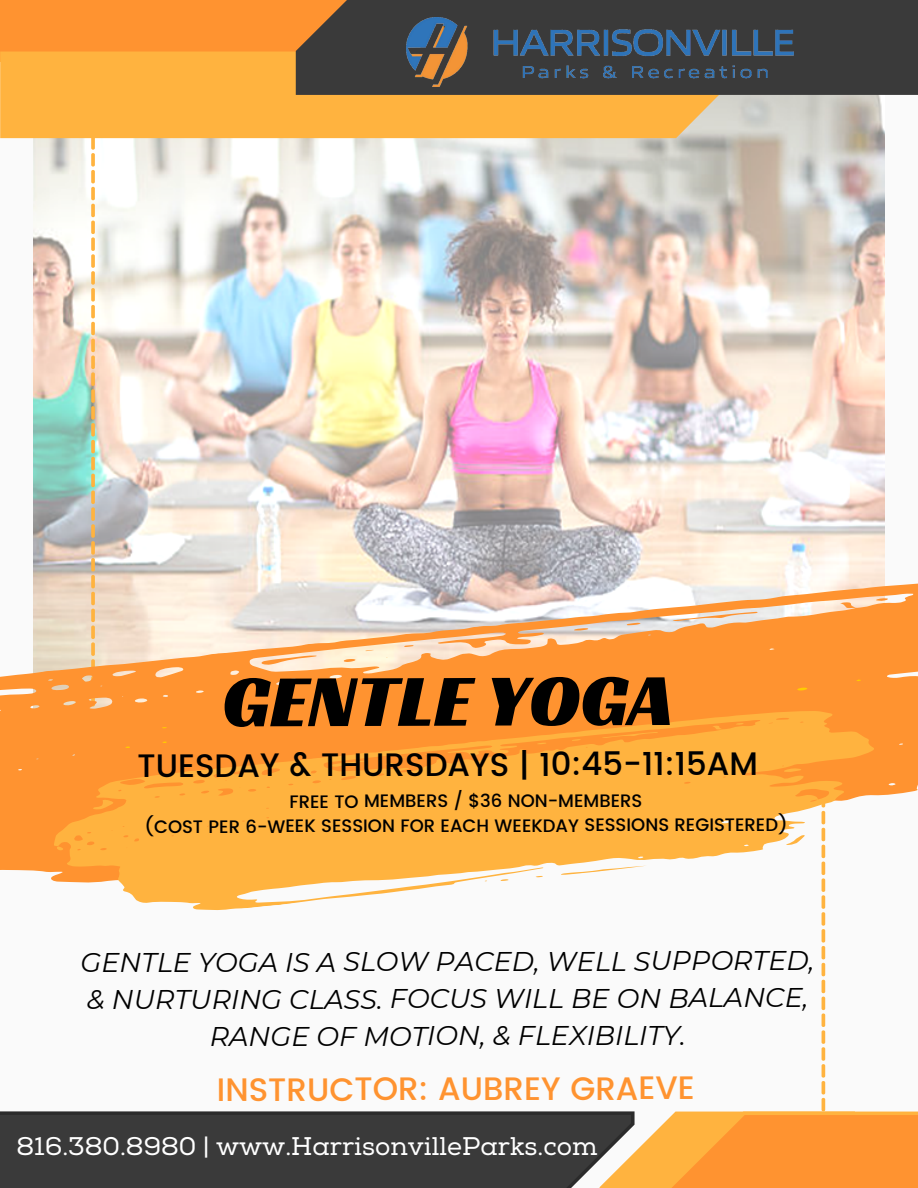
<style>
.page{position:relative;width:918px;height:1188px;background:#fafafa}
.page>*{position:absolute;margin:0;border:0;box-sizing:border-box;transform-origin:0 0}
.t1{font:75px "Racing Sans One";color:#000}
.t2{font:500 32.4px "Poppins";letter-spacing:-.005em;color:#000}
.t3{font:500 32.4px "Poppins";letter-spacing:-.005em;color:#ff9330}
.t4{font:italic 27px/37px "Montserrat";letter-spacing:-.005em;color:#000;text-align:center}
.t5{font:25.5px "Nexa Slab";color:#fff}
.t6{font:500 18px "Poppins";letter-spacing:-.005em;color:#000}
</style>
<div class="page">
<img style="left:33px;top:95px;width:852px;height:469px">
<svg style="left:91px;top:138px;width:4px;height:426px;background:#f2c06c"></svg>
<div style="left:0;top:0;width:911px;height:62px;background:#ff9330"></div>
<div style="left:0;top:52px;width:749px;height:86px;background:#ffb33f"></div>
<div style="left:0;top:1111px;width:561px;height:77px;background:#3a3a3a"></div>
<div style="left:296px;top:0;width:622px;height:95px;background:#3a3a3a"></div>
<svg style="left:0;top:564px;width:918px;height:308px;background:#f2c69e"></svg>
<svg style="left:261px;top:655px;width:56px;height:11px"></svg>
<svg style="left:343px;top:658px;width:13px;height:4px"></svg>
<svg style="left:404px;top:645px;width:10px;height:2px"></svg>
<svg style="left:47px;top:700px;width:514px;height:211px;background:#feb050"></svg>
<svg style="left:92px;top:799px;width:22px;height:11px"></svg>
<svg style="left:56px;top:846px;width:8px;height:5px"></svg>
<svg style="left:500px;top:879px;width:9px;height:2px"></svg>
<svg style="left:536px;top:876px;width:7px;height:2px"></svg>
<svg style="left:331px;top:760px;width:37px;height:7px"></svg>
<svg style="left:537px;top:742px;width:10px;height:3px"></svg>
<svg style="left:561px;top:597px;width:357px;height:591px"></svg>
<svg style="left:385px;top:757px;width:21px;height:8px"></svg>
<img style="left:406px;top:17px;width:387px;height:69px">
<p class="t1" style="left:222px;top:653px;width:453px">GENTLE YOGA</p>
<p class="t2" style="left:137px;top:746px;width:622px">TUESDAY &amp; THURSDAYS | 10:45-11:15AM</p>
<p class="t6" style="left:290px;top:790px;width:355px">FREE TO MEMBERS / $36 NON-MEMBERS</p>
<p class="t6" style="left:144px;top:815px;width:645px">(COST PER 6-WEEK SESSION FOR EACH WEEKDAY SESSIONS REGISTERED)</p>
<p class="t4" style="left:81px;top:943px;width:735px">GENTLE YOGA IS A SLOW PACED, WELL SUPPORTED, &amp; NURTURING CLASS. FOCUS WILL BE ON BALANCE,<br>RANGE OF MOTION, &amp; FLEXIBILITY.</p>
<p class="t3" style="left:217px;top:1070px;width:480px">INSTRUCTOR: AUBREY GRAEVE</p>
<p class="t5" style="left:17px;top:1132px;width:582px">816.380.8980 | www.HarrisonvilleParks.com</p>
</div>
